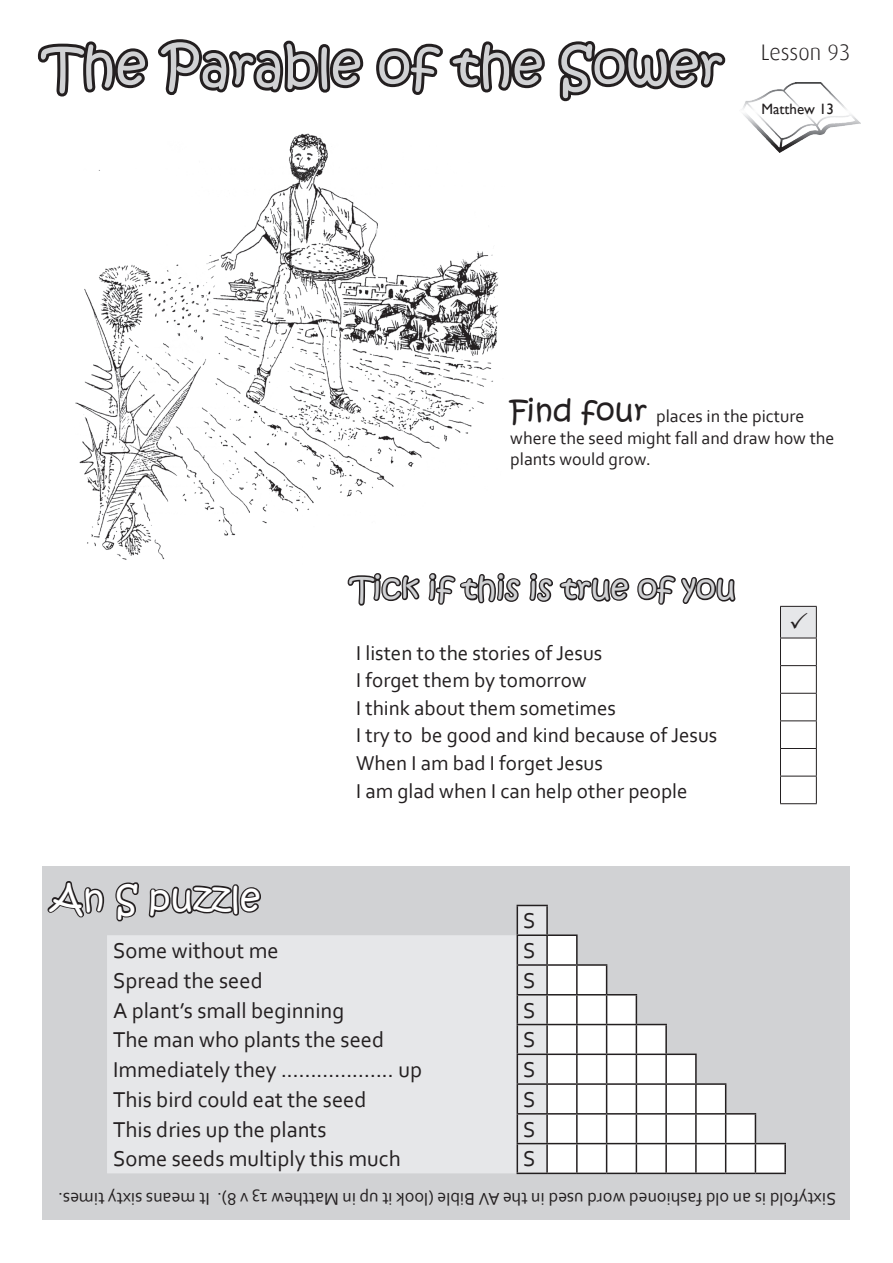
<style>
.page{position:relative;width:893px;height:1263px;background:#fff}
.page>*{position:absolute;margin:0;border:0;box-sizing:border-box;transform-origin:0 0}
.t1{font:54px "Kristen ITC";color:#d1d2d4}
.t2{font:36px "Kristen ITC";color:#fff}
.t3{font:31.5px "Kristen ITC";color:#d1d2d4}
.t4{font:22.5px "Corbel";color:#231f20}
.t5{font:300 22.5px "Dax";letter-spacing:-.005em;color:#231f20}
.t6{font:21px/27.6px "Corbel";color:#231f20}
.t7{font:18px/21.6px "Corbel";color:#231f20}
.t8{font:15px "Gill Sans";color:#231f20}
.s1{font-family:"Kristen ITC";font-size:30px}
</style>
<div class="page">
<svg style="left:37px;top:39px;width:689px;height:63px"></svg>
<img style="left:742px;top:82px;width:119px;height:71px">
<img style="left:75px;top:133px;width:424px;height:427px">
<div style="left:342px;top:559px;width:508px;height:267px;background:#fff"></div>
<svg style="left:347px;top:573px;width:389px;height:33px"></svg>
<div style="left:780px;top:606px;width:36px;height:32px;background:#e6e7e9"></div>
<hr style="left:780px;top:606px;width:37px;height:1px;background:#231f20">
<hr style="left:780px;top:607px;width:1px;height:31px;background:#231f20">
<hr style="left:816px;top:607px;width:1px;height:31px;background:#231f20">
<svg style="left:780px;top:638px;width:37px;height:165px"></svg>
<hr style="left:780px;top:803px;width:37px;height:1px;background:#231f20">
<div style="left:43px;top:866px;width:807px;height:354px;background:#d1d2d4"></div>
<svg style="left:47px;top:881px;width:58px;height:37px"></svg>
<svg style="left:115px;top:882px;width:24px;height:40px"></svg>
<svg style="left:148px;top:884px;width:113px;height:34px"></svg>
<div style="left:107px;top:935px;width:410px;height:238px;background:#e6e7e9"></div>
<hr style="left:755px;top:1143px;width:31px;height:1px;background:#231f20">
<svg style="left:517px;top:905px;width:268px;height:267px"></svg>
<hr style="left:784px;top:1144px;width:2px;height:28px;background:#231f20">
<hr style="left:517px;top:1172px;width:30px;height:2px;background:#231f20">
<hr style="left:547px;top:1172px;width:30px;height:2px;background:#231f20">
<hr style="left:577px;top:1172px;width:30px;height:2px;background:#231f20">
<hr style="left:607px;top:1172px;width:29px;height:2px;background:#231f20">
<hr style="left:636px;top:1172px;width:30px;height:2px;background:#231f20">
<hr style="left:666px;top:1172px;width:30px;height:2px;background:#231f20">
<hr style="left:696px;top:1172px;width:30px;height:2px;background:#231f20">
<hr style="left:726px;top:1172px;width:29px;height:2px;background:#231f20">
<hr style="left:755px;top:1172px;width:31px;height:2px;background:#231f20">
<h1 class="t1" style="left:43px;top:31px;width:682px">The Parable of the Sower</h1>
<p class="t5" style="left:761px;top:40px;width:91px">Lesson 93</p>
<p class="t8" style="left:761px;top:100px;width:74px">Matthew 13</p>
<p class="t7" style="left:510px;top:405px;width:326px"><span class="s1">Find four</span> places in the picture where the seed might fall and draw how the plants would grow.</p>
<h3 class="t3" style="left:350px;top:568px;width:387px">Tick if this is true of you</h3>
<h2 class="t2" style="left:51px;top:875px;width:211px">An S puzzle</h2>
<p class="t6" style="left:356px;top:638px;width:363px">I listen to the stories of Jesus<br>I forget them by tomorrow<br>I think about them sometimes<br>I try to be good and kind because of Jesus<br>When I am bad I forget Jesus<br>I am glad when I can help other people</p>
<p class="t4" style="left:523px;top:907px;width:14px">S</p>
<p class="t4" style="left:113px;top:936px;width:167px">Some without me</p>
<p class="t4" style="left:523px;top:936px;width:14px">S</p>
<p class="t4" style="left:113px;top:966px;width:151px">Spread the seed</p>
<p class="t4" style="left:523px;top:966px;width:14px">S</p>
<p class="t4" style="left:113px;top:996px;width:233px">A plant’s small beginning</p>
<p class="t4" style="left:523px;top:996px;width:14px">S</p>
<p class="t4" style="left:113px;top:1026px;width:273px">The man who plants the seed</p>
<p class="t4" style="left:523px;top:1026px;width:14px">S</p>
<p class="t4" style="left:113px;top:1056px;width:310px">Immediately they ................... up</p>
<p class="t4" style="left:523px;top:1056px;width:14px">S</p>
<p class="t4" style="left:113px;top:1085px;width:255px">This bird could eat the seed</p>
<p class="t4" style="left:523px;top:1085px;width:14px">S</p>
<p class="t4" style="left:113px;top:1115px;width:215px">This dries up the plants</p>
<p class="t4" style="left:523px;top:1115px;width:14px">S</p>
<p class="t4" style="left:113px;top:1145px;width:289px">Some seeds multiply this much</p>
<p class="t4" style="left:523px;top:1145px;width:14px">S</p>
<p class="t7" style="left:836px;top:1210px;width:780px;rotate:-180deg">Sixtyfold is an old fashioned word used in the AV Bible (look it up in Matthew 13 v 8). It means sixty times.</p>
</div>
